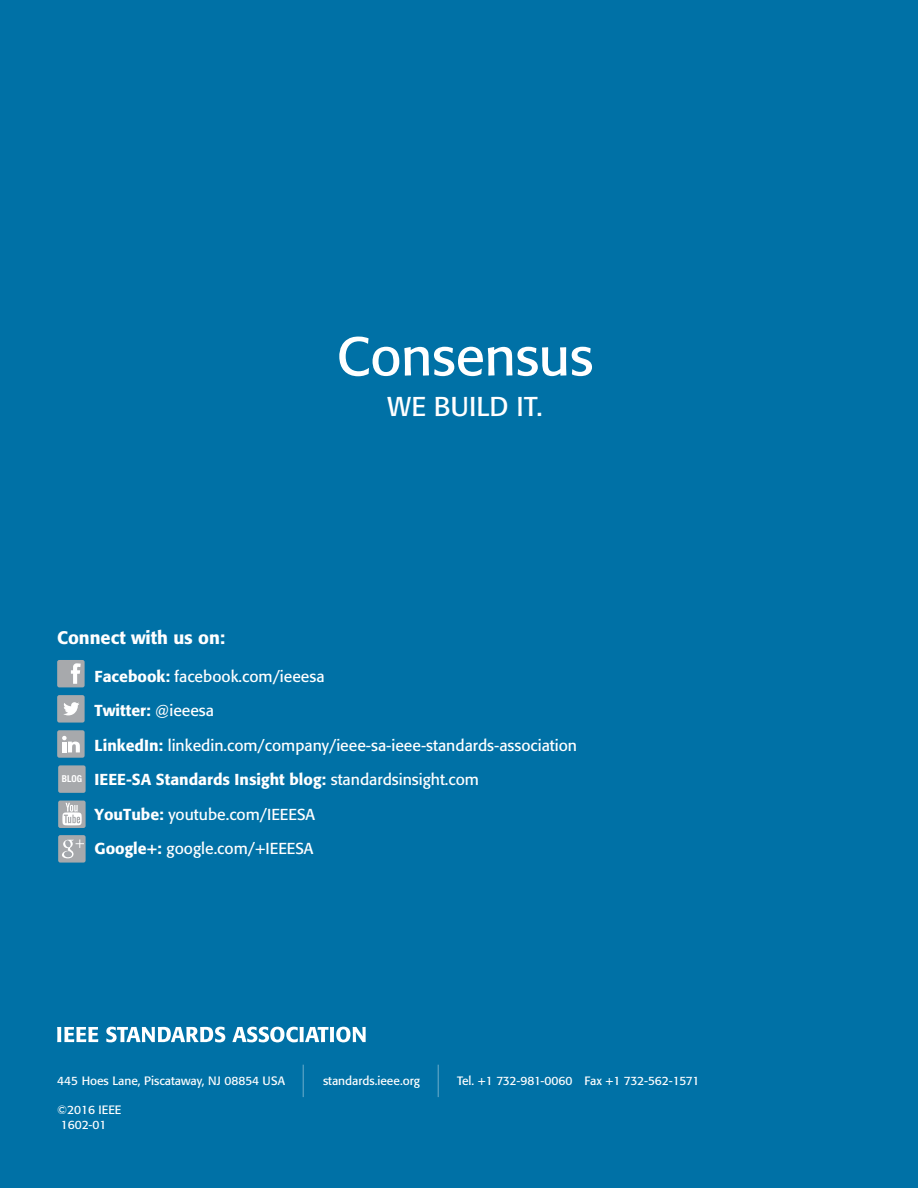
<style>
.page{position:relative;width:918px;height:1188px;background:#0071a6}
.page>*{position:absolute;margin:0;border:0;box-sizing:border-box;transform-origin:0 0}
.t1{font:54px "Formata";letter-spacing:-.005em;color:#fff}
.t2{font:32.4px "Formata";color:#fff;scale:.14 1}
.t3{font:27px "Formata";letter-spacing:.005em;color:#fff}
.t4{font:500 18px "Formata";color:#fff}
.t5{font:15.75px/34.5px "Formata";color:#fff}
.t6{font:12px/15px "Formata";color:#fff}
.t7{font:12px "Formata";letter-spacing:-.02em;color:#fff}
.t8{font:700 condensed 9.45px "Helvetica Neue";color:#fff}
.s1{font-weight:500}
</style>
<div class="page">
<svg style="left:57px;top:1027px;width:41px;height:15px"></svg>
<svg style="left:106px;top:1027px;width:119px;height:15px"></svg>
<svg style="left:232px;top:1027px;width:134px;height:15px"></svg>
<div style="left:58px;top:801px;width:28px;height:27px;background:#a7a9ac;border-radius:2px"></div>
<svg style="left:62px;top:803px;width:20px;height:22px"></svg>
<div style="left:57px;top:660px;width:28px;height:27px;background:#a7a9ac;border-radius:2px"></div>
<svg style="left:71px;top:663px;width:10px;height:21px"></svg>
<div style="left:57px;top:730px;width:28px;height:28px;background:#a7a9ac;border-radius:2px"></div>
<svg style="left:62px;top:736px;width:18px;height:16px"></svg>
<div style="left:62px;top:742px;width:5px;height:10px;background:#fff"></div>
<div style="left:57px;top:695px;width:28px;height:28px;background:#a7a9ac;border-radius:2px"></div>
<svg style="left:63px;top:702px;width:16px;height:13px"></svg>
<div style="left:58px;top:765px;width:28px;height:28px;background:#a7a9ac;border-radius:2px"></div>
<div style="left:58px;top:835px;width:28px;height:28px;background:#a7a9ac;border-radius:2px"></div>
<svg style="left:62px;top:840px;width:22px;height:18px"></svg>
<p class="t4" style="left:57px;top:627px;width:169px">Connect with us on:</p>
<h1 class="t1" style="left:337px;top:324px;width:258px">Consensus</h1>
<h3 class="t3" style="left:387px;top:390px;width:157px">WE BUILD IT.</h3>
<p class="t8" style="left:62px;top:773px;width:22px">BLOG</p>
<p class="t5" style="left:95px;top:659px;width:484px"><span class="s1">Facebook:</span> facebook.com/ieeesa<br><span class="s1">Twitter:</span> @ieeesa<br><span class="s1">LinkedIn:</span> linkedin.com/company/ieee-sa-ieee-standards-association <span class="s1">IEEE-SA Standards Insight blog:</span> standardsinsight.com<br><span class="s1">YouTube:</span> youtube.com/IEEESA<br><span class="s1">Google+:</span> google.com/+IEEESA</p>
<p class="t6" style="left:57px;top:1073px;width:229px">445 Hoes Lane, Piscataway, NJ 08854 USA</p>
<h2 class="t2" style="left:303px;top:1058px;width:9px">|</h2>
<p class="t6" style="left:323px;top:1073px;width:98px">standards.ieee.org</p>
<h2 class="t2" style="left:438px;top:1058px;width:9px">|</h2>
<p class="t7" style="left:457px;top:1074px;width:244px">Tel. +1 732-981-0060 Fax +1 732-562-1571</p>
<p class="t6" style="left:57px;top:1103px;width:66px">©2016 IEEE<br>1602-01</p>
</div>
